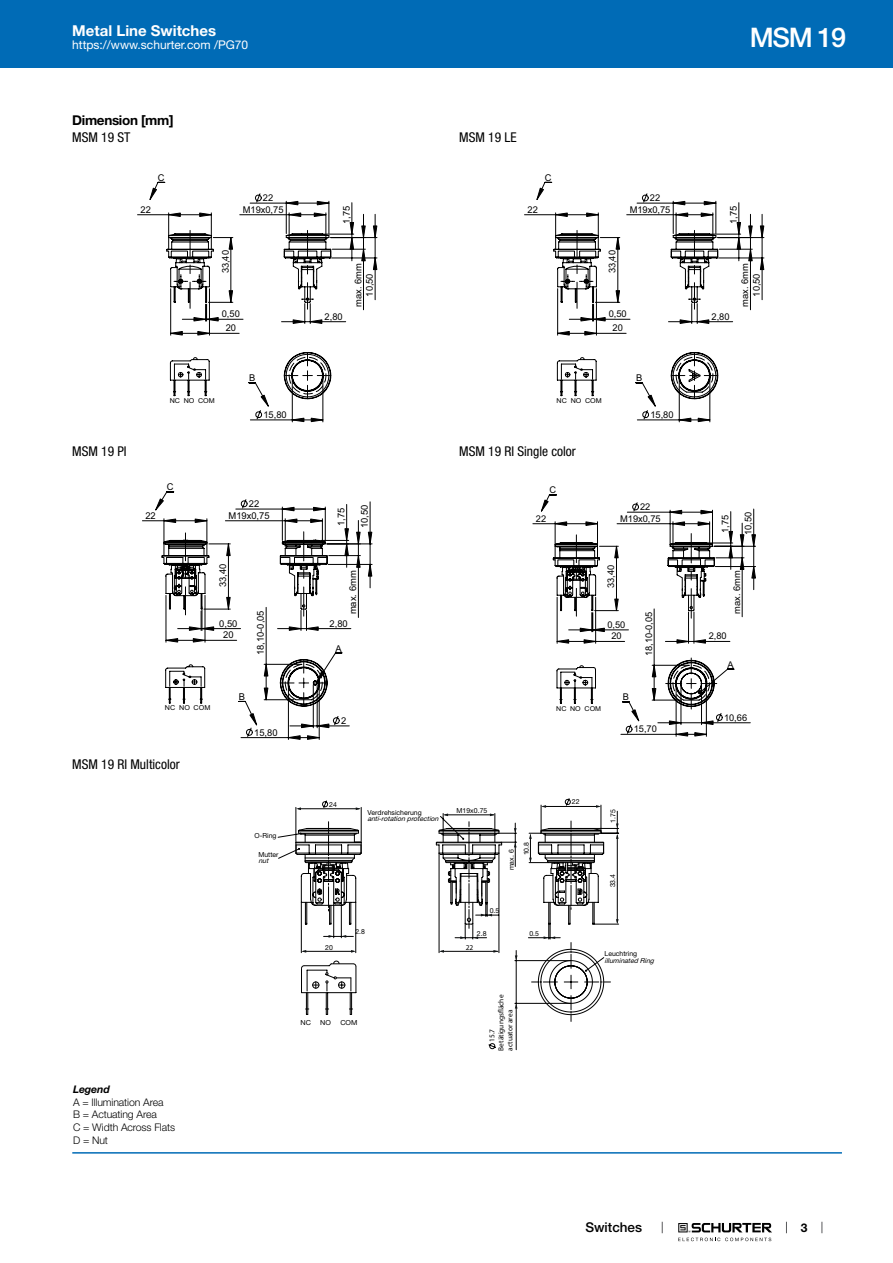
<style>
.page{position:relative;width:893px;height:1263px;background:#fff}
.page>*{position:absolute;margin:0;border:0;box-sizing:border-box;transform-origin:0 0}
.t1{font:500 27px "Helvetica Neue LT";color:#fff}
.t2{font:700 15px "Helvetica Neue LT";color:#fff}
.t3{font:condensed 13.5px "Helvetica Neue LT";color:#000}
.t4{font:700 13.5px "Helvetica Neue LT";letter-spacing:-.025em;color:#000}
.t5{font:500 13.5px "Helvetica Neue LT";color:#000}
.t6{font:12px "Helvetica Neue LT";color:#fff}
.t7{font:700 12px "Helvetica Neue LT";color:#000}
.t8{font:300 10.5px/12.6px "Helvetica Neue LT";letter-spacing:-.01em;color:#000}
.t9{font:italic 700 10.5px "Helvetica Neue LT";letter-spacing:-.01em;color:#000}
.t10{font:9.45px/11.7px "Arial";color:#000;text-align:center}
.t11{font:9.3px/11.7px "Arial";color:#000;text-align:center}
.t12{font:7.35px/8.9px "ISOCPEUR";color:#000}
.t13{font:6.9px "Helvetica Neue LT";color:#000}
.t14{font:6.9px "Helvetica Neue LT";color:#000;scale:1.05 1}
.t15{font:6.9px "Helvetica Neue LT";color:#010101}
.t16{font:italic 6.75px "Helvetica Neue LT";color:#000;scale:1.04 1}
.t17{font:6.75px "Arial";color:#000;scale:1.06 1}
</style>
<div class="page">
<svg style="left:678px;top:1223px;width:94px;height:18px"></svg>
<div style="left:0;top:0;width:893px;height:68px;background:#006bb6"></div>
<hr style="left:332px;top:249px;width:33px;height:1px;background:#000">
<hr style="left:363px;top:249px;width:1px;height:61px;background:#000">
<hr style="left:332px;top:258px;width:45px;height:1px;background:#000">
<hr style="left:331px;top:237px;width:46px;height:1px;background:#000">
<hr style="left:375px;top:258px;width:1px;height:42px;background:#000">
<svg style="left:362px;top:214px;width:3px;height:47px"></svg>
<svg style="left:373px;top:214px;width:4px;height:56px"></svg>
<hr style="left:138px;top:214px;width:31px;height:1px;background:#000">
<svg style="left:150px;top:182px;width:204px;height:240px"></svg>
<hr style="left:719px;top:249px;width:33px;height:1px;background:#000">
<hr style="left:750px;top:249px;width:1px;height:61px;background:#000">
<hr style="left:719px;top:258px;width:45px;height:1px;background:#000">
<hr style="left:718px;top:237px;width:46px;height:1px;background:#000">
<hr style="left:762px;top:258px;width:1px;height:42px;background:#000">
<svg style="left:749px;top:214px;width:3px;height:47px"></svg>
<svg style="left:760px;top:214px;width:4px;height:56px"></svg>
<hr style="left:524px;top:214px;width:32px;height:1px;background:#000">
<svg style="left:537px;top:182px;width:204px;height:240px"></svg>
<hr style="left:306px;top:628px;width:45px;height:1px;background:#000">
<hr style="left:329px;top:555px;width:31px;height:1px;background:#000">
<hr style="left:358px;top:556px;width:1px;height:61px;background:#000">
<hr style="left:370px;top:502px;width:1px;height:62px;background:#000">
<hr style="left:327px;top:544px;width:45px;height:1px;background:#000">
<hr style="left:328px;top:564px;width:44px;height:1px;background:#000">
<svg style="left:357px;top:520px;width:3px;height:47px"></svg>
<svg style="left:142px;top:492px;width:207px;height:247px"></svg>
<svg style="left:368px;top:564px;width:4px;height:24px"></svg>
<svg style="left:368px;top:532px;width:4px;height:12px"></svg>
<hr style="left:753px;top:546px;width:1px;height:44px;background:#000">
<hr style="left:753px;top:509px;width:1px;height:37px;background:#000">
<hr style="left:715px;top:566px;width:41px;height:1px;background:#000">
<hr style="left:714px;top:546px;width:42px;height:1px;background:#000">
<svg style="left:752px;top:535px;width:3px;height:11px"></svg>
<svg style="left:752px;top:567px;width:3px;height:11px"></svg>
<hr style="left:681px;top:722px;width:69px;height:1px;background:#000">
<svg style="left:533px;top:495px;width:211px;height:241px"></svg>
<hr style="left:516px;top:1004px;width:1px;height:46px;background:#000">
<svg style="left:488px;top:1043px;width:8px;height:6px"></svg>
<hr style="left:72px;top:1152px;width:770px;height:1px;background:#006bb6">
<svg style="left:295px;top:798px;width:324px;height:223px"></svg>
<h2 class="t2" style="left:72px;top:21px;width:145px">Metal Line Switches</h2>
<p class="t6" style="left:72px;top:38px;width:178px">https://www.schurter.com /PG70</p>
<h1 class="t1" style="left:750px;top:21px;width:98px">MSM 19</h1>
<h3 class="t4" style="left:72px;top:112px;width:103px">Dimension [mm]</h3>
<h3 class="t3" style="left:72px;top:130px;width:60px">MSM 19 ST</h3>
<p class="t11" style="left:158px;top:172px;width:8px">C</p>
<p class="t11" style="left:141px;top:204px;width:12px">22</p>
<p class="t11" style="left:263px;top:192px;width:12px">22</p>
<p class="t11" style="left:243px;top:204px;width:42px">M19x0,75</p>
<p class="t11" style="left:220px;top:273px;width:25px;rotate:-90deg">33,40</p>
<p class="t11" style="left:222px;top:307px;width:20px;line-height:14.1px">0,50<br>20</p>
<p class="t11" style="left:341px;top:224px;width:20px;rotate:-90deg">1,75</p>
<p class="t11" style="left:325px;top:311px;width:20px">2,80</p>
<p class="t11" style="left:352px;top:307px;width:45px;rotate:-90deg">max. 6mm<br>10,50</p>
<h3 class="t3" style="left:459px;top:130px;width:59px">MSM 19 LE</h3>
<p class="t11" style="left:545px;top:172px;width:8px">C</p>
<p class="t11" style="left:527px;top:204px;width:12px">22</p>
<p class="t11" style="left:650px;top:192px;width:12px">22</p>
<p class="t11" style="left:630px;top:204px;width:42px">M19x0,75</p>
<p class="t11" style="left:607px;top:273px;width:25px;rotate:-90deg">33,40</p>
<p class="t11" style="left:609px;top:307px;width:20px;line-height:14.1px">0,50<br>20</p>
<p class="t11" style="left:728px;top:224px;width:20px;rotate:-90deg">1,75</p>
<p class="t11" style="left:711px;top:311px;width:20px">2,80</p>
<p class="t11" style="left:739px;top:307px;width:45px;rotate:-90deg">max. 6mm<br>10,50</p>
<p class="t11" style="left:249px;top:372px;width:8px">B</p>
<p class="t11" style="left:636px;top:372px;width:8px">B</p>
<p class="t17" style="left:170px;top:396px;width:44px">NC NO COM</p>
<p class="t17" style="left:557px;top:396px;width:44px">NC NO COM</p>
<p class="t11" style="left:263px;top:409px;width:25px">15,80</p>
<p class="t11" style="left:650px;top:409px;width:25px">15,80</p>
<h3 class="t3" style="left:72px;top:443px;width:56px">MSM 19 PI</h3>
<h3 class="t3" style="left:459px;top:443px;width:118px">MSM 19 RI Single color</h3>
<p class="t10" style="left:167px;top:481px;width:8px">C</p>
<p class="t11" style="left:549px;top:484px;width:8px">C</p>
<p class="t10" style="left:145px;top:510px;width:12px">22</p>
<p class="t10" style="left:249px;top:498px;width:12px">22</p>
<p class="t10" style="left:229px;top:510px;width:43px">M x0,75</p>
<p class="t10" style="left:236px;top:510px;width:12px">19</p>
<p class="t10" style="left:335px;top:526px;width:20px;rotate:-90deg">1,75</p>
<p class="t10" style="left:359px;top:528px;width:25px;rotate:-90deg">10,50</p>
<p class="t11" style="left:536px;top:513px;width:12px">22</p>
<p class="t11" style="left:640px;top:501px;width:12px">22</p>
<p class="t11" style="left:620px;top:513px;width:42px">M19x0,75</p>
<p class="t11" style="left:720px;top:533px;width:19px;rotate:-90deg">1,75</p>
<p class="t11" style="left:743px;top:535px;width:25px;rotate:-90deg">10,50</p>
<p class="t10" style="left:217px;top:587px;width:25px;rotate:-90deg">33,40</p>
<p class="t10" style="left:219px;top:617px;width:20px">0,50<br>20</p>
<p class="t10" style="left:255px;top:655px;width:46px;rotate:-90deg">18,10-0,05</p>
<p class="t10" style="left:347px;top:614px;width:45px;rotate:-90deg">max. 6mm</p>
<p class="t10" style="left:330px;top:617px;width:20px">2,80</p>
<p class="t10" style="left:336px;top:642px;width:8px">A</p>
<p class="t11" style="left:605px;top:588px;width:25px;rotate:-90deg">33,40</p>
<p class="t11" style="left:607px;top:619px;width:19px">0,50</p>
<p class="t11" style="left:611px;top:630px;width:12px">20</p>
<p class="t11" style="left:643px;top:656px;width:46px;rotate:-90deg">18,10-0,05</p>
<p class="t11" style="left:731px;top:614px;width:45px;rotate:-90deg">max. 6mm</p>
<p class="t11" style="left:709px;top:630px;width:19px">2,80</p>
<p class="t11" style="left:728px;top:659px;width:8px">A</p>
<p class="t10" style="left:239px;top:691px;width:8px">B</p>
<p class="t11" style="left:623px;top:691px;width:8px">B</p>
<p class="t17" style="left:165px;top:704px;width:44px">NC NO COM</p>
<p class="t17" style="left:556px;top:704px;width:11px">NC</p>
<p class="t17" style="left:570px;top:704px;width:12px">NO</p>
<p class="t17" style="left:584px;top:704px;width:17px">COM</p>
<p class="t10" style="left:254px;top:726px;width:25px">15,80</p>
<p class="t10" style="left:341px;top:715px;width:7px">2</p>
<p class="t11" style="left:634px;top:723px;width:25px">15,70</p>
<p class="t11" style="left:724px;top:712px;width:25px">10,66</p>
<h3 class="t3" style="left:72px;top:757px;width:109px">MSM 19 RI Multicolor</h3>
<p class="t13" style="left:329px;top:800px;width:9px">24</p>
<p class="t13" style="left:367px;top:808px;width:56px">Verdrehsicherung</p>
<p class="t13" style="left:457px;top:806px;width:32px">M19x0.75</p>
<p class="t16" style="left:367px;top:815px;width:72px">anti-rotationprotection</p>
<p class="t13" style="left:572px;top:798px;width:9px">22</p>
<p class="t13" style="left:609px;top:823px;width:15px;rotate:-90deg">1.75</p>
<p class="t15" style="left:255px;top:831px;width:24px">O-Ring</p>
<p class="t13" style="left:258px;top:850px;width:22px">Mutter</p>
<p class="t16" style="left:258px;top:857px;width:13px">nut</p>
<p class="t13" style="left:507px;top:870px;width:22px;rotate:-90deg">max. 6</p>
<p class="t13" style="left:522px;top:855px;width:15px;rotate:-90deg">10.8</p>
<p class="t13" style="left:608px;top:887px;width:15px;rotate:-90deg">33.4</p>
<p class="t13" style="left:490px;top:907px;width:11px">0.5</p>
<p class="t13" style="left:355px;top:927px;width:11px">2.8</p>
<p class="t13" style="left:477px;top:929px;width:11px">2.8</p>
<p class="t13" style="left:529px;top:929px;width:11px">0.5</p>
<p class="t13" style="left:325px;top:943px;width:9px">20</p>
<p class="t12" style="left:466px;top:943px;width:9px">22</p>
<p class="t13" style="left:604px;top:949px;width:34px">Leuchtring</p>
<p class="t16" style="left:604px;top:956px;width:51px">illuminated Ring</p>
<p class="t14" style="left:300px;top:1018px;width:11px">NC</p>
<p class="t14" style="left:320px;top:1018px;width:12px">NO</p>
<p class="t14" style="left:340px;top:1018px;width:18px">COM</p>
<p class="t12" style="left:488px;top:1050px;width:57px;text-indent:9px;rotate:-90deg">15.7<br>Betätigungs äche actuator area</p>
<p class="t9" style="left:73px;top:1083px;width:38px">Legend</p>
<p class="t8" style="left:73px;top:1095px;width:103px">A = Illumination Area<br>B = Actuating Area<br>C = Width Across Flats<br>D = Nut</p>
<h3 class="t5" style="left:585px;top:1219px;width:58px">Switches</h3>
<p class="t7" style="left:801px;top:1220px;width:8px">3</p>
</div>
